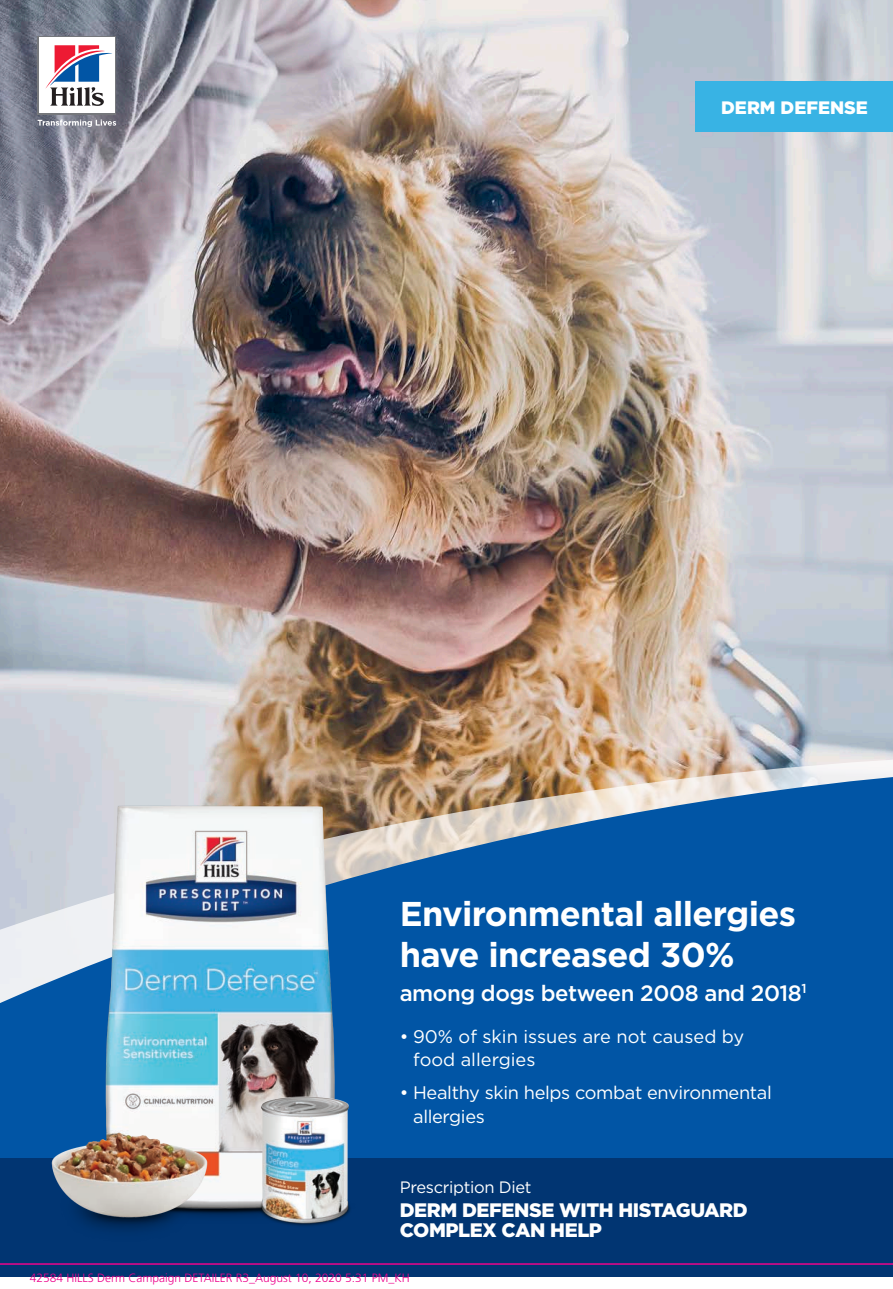
<style>
.page{position:relative;width:893px;height:1289px;background:#fff}
.page>*{position:absolute;margin:0;border:0;box-sizing:border-box;transform-origin:0 0}
.t1{font:700 34.35px/41.2px "Gotham";letter-spacing:-.02em;color:#fff}
.t2{font:500 22.2px "Gotham";letter-spacing:-.02em;color:#fff}
.t3{font:900 19.5px/19.8px "Gotham";letter-spacing:-.02em;color:#fff}
.t4{font:18.15px/23.7px "Gotham";letter-spacing:-.02em;color:#fff}
.t5{font:18.15px/23.7px "Gotham";color:#fff}
.t6{font:900 18px "Gotham";color:#fff}
.t7{font:16.5px "Gotham";letter-spacing:-.02em;color:#fff}
.t8{font:300 12px "Frutiger";color:#ed028c}
</style>
<div class="page">
<img style="left:0;top:0;width:893px;height:752px">
<div style="left:38px;top:36px;width:78px;height:79px;background:#75777b"></div>
<div style="left:39px;top:37px;width:76px;height:76px;background:#fff"></div>
<svg style="left:46px;top:45px;width:66px;height:61px"></svg>
<svg style="left:38px;top:119px;width:78px;height:8px"></svg>
<img style="left:0;top:752px;width:893px;height:15px">
<svg style="left:0;top:767px;width:893px;height:390px;background:#296ba9"></svg>
<div style="left:0;top:1157px;width:893px;height:119px;background:#013572"></div>
<div style="left:696px;top:81px;width:197px;height:51px;background:#38b3e4"></div>
<img style="left:73px;top:778px;width:302px;height:438px">
<img style="left:33px;top:1096px;width:212px;height:134px">
<img style="left:246px;top:1082px;width:116px;height:144px">
<hr style="left:0;top:1263px;width:893px;height:1px;background:#ed028c">
<p class="t6" style="left:721px;top:95px;width:148px">DERM DEFENSE</p>
<p class="t1" style="left:400px;top:892px;width:398px">Environmental allergies have increased 30%</p>
<p class="t2" style="left:400px;top:980px;width:408px">among dogs between 2008 and 2018<sup>1</sup></p>
<p class="t5" style="left:413px;top:1023px;width:333px;text-indent:-13px">• 90% of skin issues are not caused by food allergies</p>
<p class="t4" style="left:413px;top:1080px;width:360px;text-indent:-13px">• Healthy skin helps combat environmental allergies</p>
<p class="t7" style="left:400px;top:1178px;width:133px">Prescription Diet</p>
<p class="t3" style="left:400px;top:1199px;width:350px">DERM DEFENSE WITH HISTAGUARD<br>COMPLEX CAN HELP</p>
<p class="t8" style="left:30px;top:1270px;width:381px">42584 HILLS Derm Campaign DETAILER R3_August 10, 2020 5:31 PM_KH</p>
</div>
